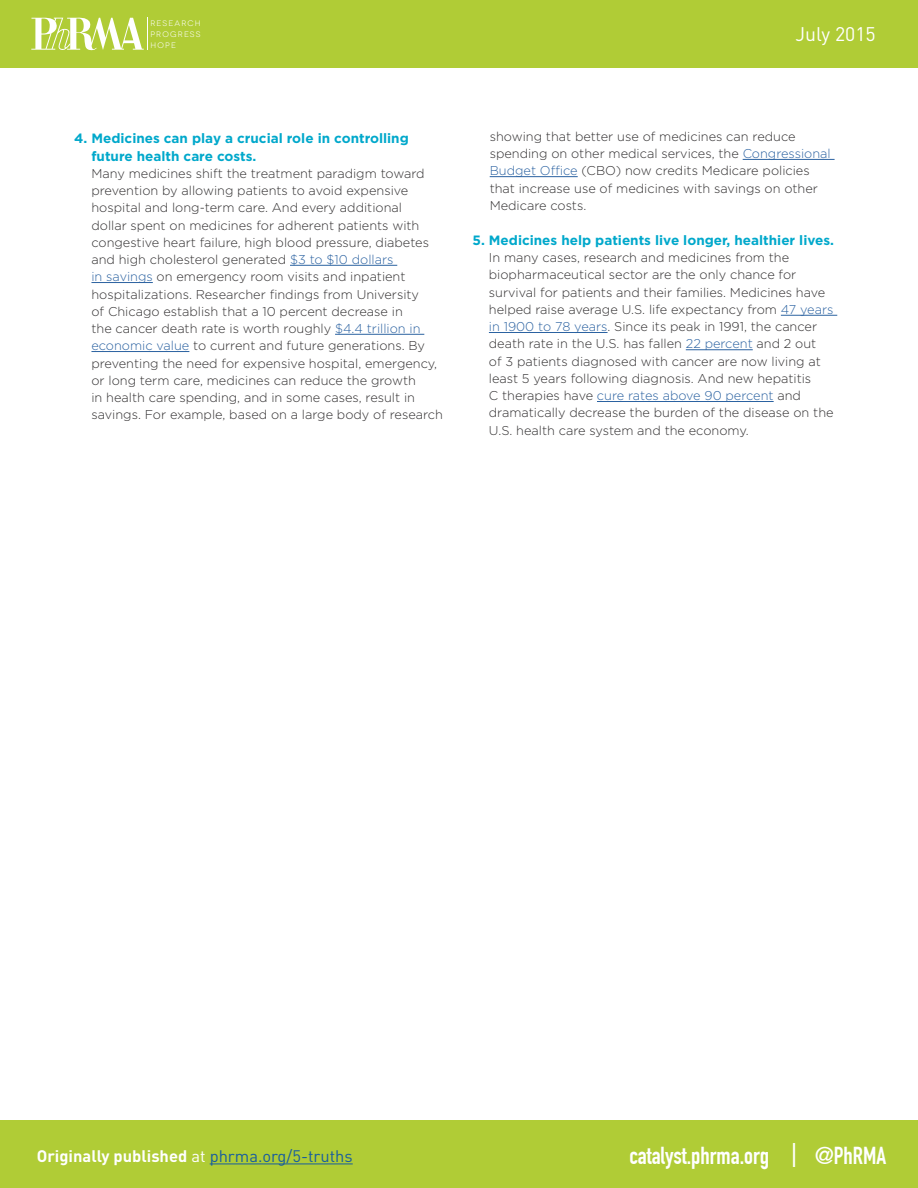
<style>
.page{position:relative;width:918px;height:1188px;background:#fff}
.page>*{position:absolute;margin:0;border:0;box-sizing:border-box;transform-origin:0 0}
.t1{font:700 24px "DIN Condensed";color:#fff}
.t2{font:19.5px "DIN";color:#fff}
.t3{font:700 16.5px "DIN";color:#fff}
.t4{font:700 13.5px/17.2px "Gotham";color:#00a8cb}
.t5{font:300 12.75px/17.2px "Gotham";color:#312f30}
.t6{font:7.95px/10.9px "Novecentowide";letter-spacing:.15em;color:#fff;text-align:justify}
.s1{color:#2b62a1}
.s2{font-weight:400}
.s3{font-weight:400;color:#175d9e}
</style>
<div class="page">
<div style="left:0;top:1120px;width:918px;height:68px;background:#b0cc36"></div>
<div style="left:0;top:0;width:918px;height:68px;background:#b0cc36"></div>
<svg style="left:31px;top:18px;width:113px;height:33px"></svg>
<hr style="left:147px;top:18px;width:1px;height:32px;background:#fff">
<hr style="left:290px;top:265px;width:107px;height:1px;background:#2b62a1">
<hr style="left:91px;top:282px;width:62px;height:1px;background:#2b62a1">
<hr style="left:335px;top:334px;width:89px;height:1px;background:#2b62a1">
<hr style="left:91px;top:351px;width:98px;height:1px;background:#2b62a1">
<hr style="left:743px;top:159px;width:92px;height:1px;background:#2b62a1">
<hr style="left:490px;top:176px;width:88px;height:1px;background:#2b62a1">
<hr style="left:781px;top:315px;width:56px;height:1px;background:#2b62a1">
<hr style="left:489px;top:332px;width:119px;height:1px;background:#2b62a1">
<hr style="left:686px;top:349px;width:67px;height:1px;background:#2b62a1">
<hr style="left:597px;top:401px;width:177px;height:1px;background:#2b62a1">
<hr style="left:210px;top:1164px;width:143px;height:1px;background:#175d9e">
<p class="t6" style="left:150px;top:18px;width:52px">RESEARCH PROGRESS HOPE</p>
<p class="t2" style="left:795px;top:22px;width:82px">July 2015</p>
<p class="t4" style="left:91px;top:130px;width:319px;text-indent:-17px">4. Medicines can play a crucial role in controlling future health care costs.</p>
<p class="t5" style="left:91px;top:164px;width:353px">Many medicines shift the treatment paradigm toward prevention by allowing patients to avoid expensive hospital and long-term care. And every additional<br>dollar spent on medicines for adherent patients with congestive heart failure, high blood pressure, diabetes and high cholesterol generated <span class="s1">$3 to $10 dollars<br>in savings</span> on emergency room visits and inpatient hospitalizations. Researcher findings from University<br>of Chicago establish that a 10 percent decrease in<br>the cancer death rate is worth roughly <span class="s1">$4.4 trillion in economic value</span> to current and future generations. By preventing the need for expensive hospital, emergency, or long term care, medicines can reduce the growth<br>in health care spending, and in some cases, result in savings. For example, based on a large body of research</p>
<p class="t5" style="left:490px;top:127px;width:343px">showing that better use of medicines can reduce spending on other medical services, the <span class="s1">Congressional Budget Office</span> (CBO) now credits Medicare policies that increase use of medicines with savings on other Medicare costs.</p>
<p class="t4" style="left:472px;top:231px;width:363px">5. Medicines help patients live longer, healthier lives.</p>
<p class="t5" style="left:489px;top:249px;width:346px">In many cases, research and medicines from the biopharmaceutical sector are the only chance for survival for patients and their families. Medicines have helped raise average U.S. life expectancy from <span class="s1">47 years in 1900 to 78 years</span>. Since its peak in 1991, the cancer death rate in the U.S. has fallen <span class="s1">22 percent</span> and 2 out<br>of 3 patients diagnosed with cancer are now living at least 5 years following diagnosis. And new hepatitis<br>C therapies have <span class="s1">cure rates above 90 percent</span> and dramatically decrease the burden of the disease on the U.S. health care system and the economy.</p>
<p class="t3" style="left:37px;top:1145px;width:318px">Originally published <span class="s2">at</span> <span class="s3">phrma.org/5-truths</span></p>
<p class="t1" style="left:629px;top:1142px;width:259px">catalyst.phrma.org | @PhRMA</p>
</div>
